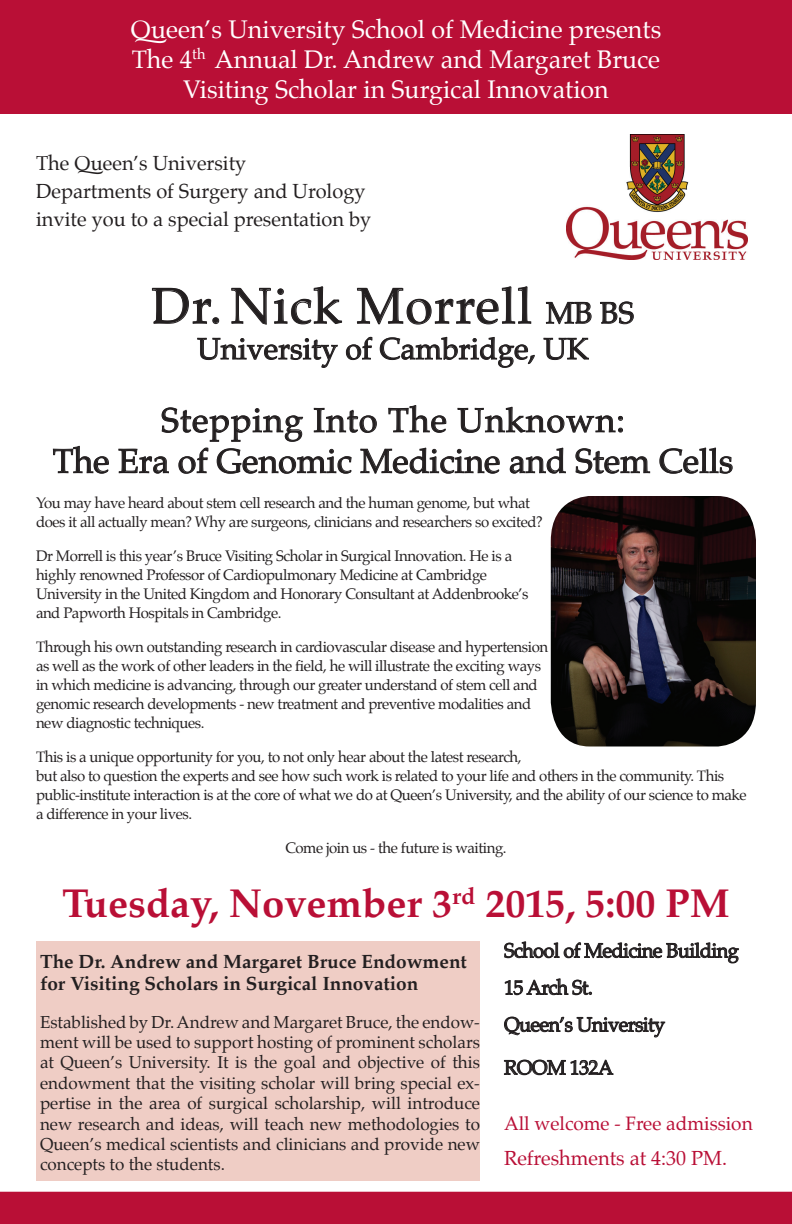
<style>
.page{position:relative;width:792px;height:1224px;background:#fff}
.page>*{position:absolute;margin:0;border:0;box-sizing:border-box;transform-origin:0 0}
.t1{font:50px "Palatino";letter-spacing:.03em;color:#231f20}
.t2{font:700 40px "Palatino";color:#b90f36}
.t3{font:34px/40.8px "Palatino";color:#231f20;text-align:center}
.t4{font:30px "Palatino";color:#231f20}
.t5{font:25px/30px "Palatino";color:#fff;text-align:center}
.t6{font:20px/28px "Palatino";color:#231f20}
.t7{font:20px/37px "Palatino";letter-spacing:-.03em;color:#231f20}
.t8{font:20px "Palatino";color:#b90f36}
.t9{font:700 19px/22.8px "Palatino";color:#231f20}
.t10{font:19px "Palatino";color:#b90f36}
.t11{font:17px/20.4px "Palatino";color:#231f20;text-align:justify}
.t12{font:15px/19px "Palatino";letter-spacing:-.03em;color:#231f20}
.s1{font-family:"Queens"}
.s2{font-size:30px}
</style>
<div class="page">
<div style="left:0;top:0;width:792px;height:114px;background:#b90f36"></div>
<div style="left:0;top:1192px;width:792px;height:32px;background:#b90f36"></div>
<svg style="left:52px;top:445px;width:57px;height:29px"></svg>
<svg style="left:659px;top:447px;width:74px;height:27px"></svg>
<img style="left:551px;top:496px;width:205px;height:250px">
<img style="left:569px;top:134px;width:179px;height:125px">
<svg style="left:504px;top:941px;width:235px;height:23px"></svg>
<svg style="left:505px;top:978px;width:87px;height:18px"></svg>
<svg style="left:504px;top:1017px;width:161px;height:21px"></svg>
<svg style="left:504px;top:1060px;width:110px;height:15px"></svg>
<div style="left:36px;top:941px;width:444px;height:240px;background:#efcdc5"></div>
<svg style="left:118px;top:217px;width:533px;height:415px"></svg>
<h3 class="t5" style="left:131px;top:14px;width:532px"><span class="s1">Q</span>ueen’s University School of Medicine presents<br>The 4<sup>th</sup> Annual Dr. Andrew and Margaret Bruce<br>Visiting Scholar in Surgical Innovation</h3>
<h3 class="t6" style="left:36px;top:149px;width:337px">The <span class="s1">Q</span>ueen’s University<br>Departments of Surgery and Urology invite you to a special presentation by</h3>
<h1 class="t1" style="left:152px;top:265px;width:484px">Dr. Nick Morrell <span class="s2">MB BS</span></h1>
<h3 class="t4" style="left:197px;top:324px;width:393px">University of Cambridge, UK</h3>
<h3 class="t3" style="left:53px;top:400px;width:682px">Stepping Into The Unknown:<br>The Era of Genomic Medicine and Stem Cells</h3>
<p class="t12" style="left:36px;top:493px;width:508px">You may have heard about stem cell research and the human genome, but what does it all actually mean? Why are surgeons, clinicians and researchers so excited?</p>
<p class="t12" style="left:36px;top:546px;width:494px">Dr Morrell is this year’s Bruce Visiting Scholar in Surgical Innovation. He is a highly renowned Professor of Cardiopulmonary Medicine at Cambridge University in the United Kingdom and Honorary Consultant at Addenbrooke’s and Papworth Hospitals in Cambridge.</p>
<p class="t12" style="left:36px;top:637px;width:514px">Through his own outstanding research in cardiovascular disease and hypertension as well as the work of other leaders in the field, he will illustrate the exciting ways in which medicine is advancing, through our greater understand of stem cell and genomic research developments - new treatment and preventive modalities and new diagnostic techniques.</p>
<p class="t12" style="left:36px;top:748px;width:712px">This is a unique opportunity for you, to not only hear about the latest research,<br>but also to question the experts and see how such work is related to your life and others in the community. This public-institute interaction is at the core of what we do at Queen’s University, and the ability of our science to make a difference in your lives.</p>
<p class="t12" style="left:285px;top:839px;width:223px">Come join us - the future is waiting.</p>
<h2 class="t2" style="left:62px;top:869px;width:669px">Tuesday, November 3<sup>rd</sup> 2015, 5:00 PM</h2>
<h3 class="t7" style="left:504px;top:932px;width:236px">School of Medicine Building<br>15 Arch St.<br>Queen’s University</h3>
<h3 class="t7" style="left:504px;top:1049px;width:111px">ROOM 132A</h3>
<p class="t9" style="left:40px;top:949px;width:428px">The Dr. Andrew and Margaret Bruce Endowment for Visiting Scholars in Surgical Innovation</p>
<p class="t11" style="left:40px;top:1012px;width:442px">Established by Dr. Andrew and Margaret Bruce, the endow&shy;ment will be used to support hosting of prominent scholars at Queen’s University. It is the goal and objective of this endowment that the visiting scholar will bring special ex&shy;pertise in the area of surgical scholarship, will introduce new research and ideas, will teach new methodologies to Queen’s medical scientists and clinicians and provide new concepts to the students.</p>
<p class="t10" style="left:504px;top:1107px;width:250px">All welcome - Free admission</p>
<h3 class="t8" style="left:504px;top:1141px;width:225px">Refreshments at 4:30 PM.</h3>
</div>
